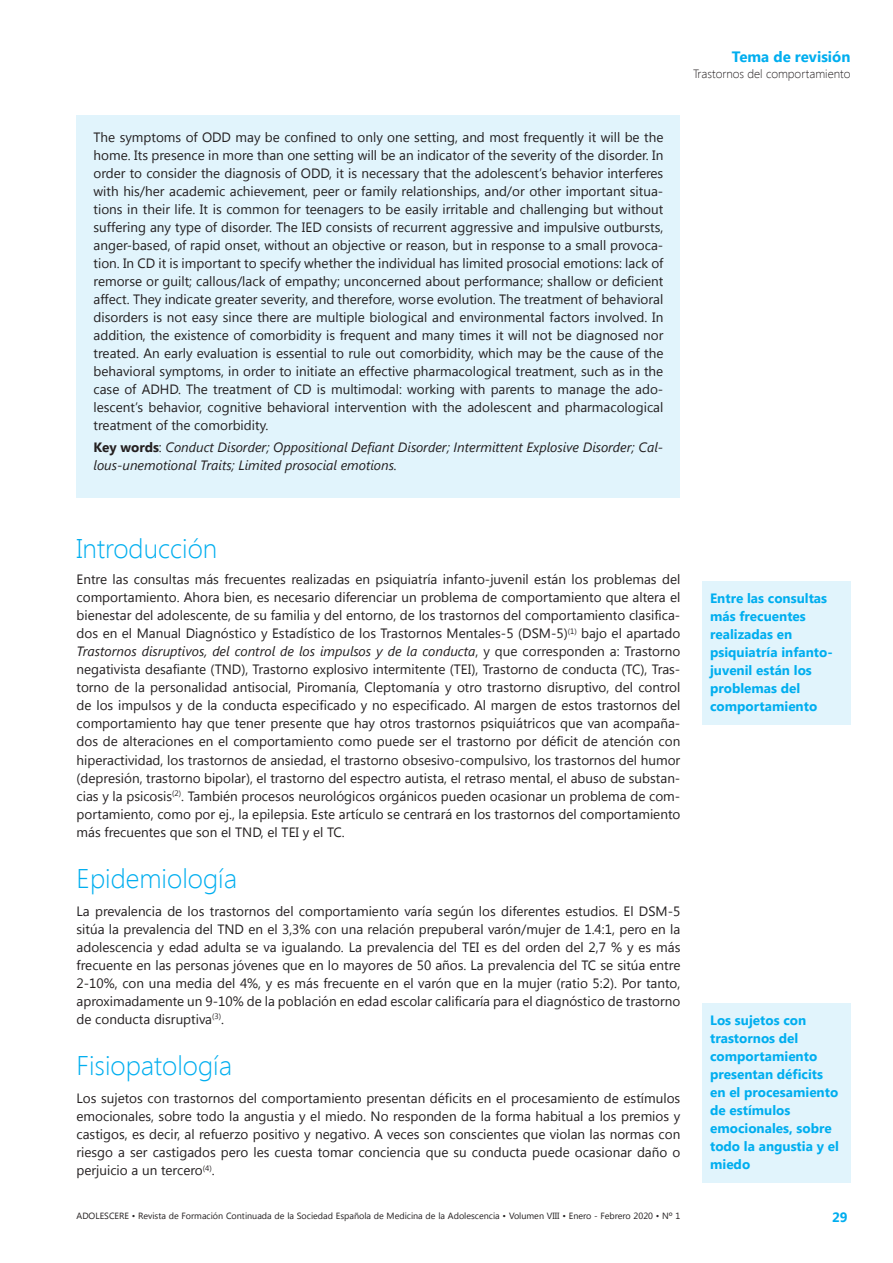
<style>
.page{position:relative;width:893px;height:1263px;background:#fff}
.page>*{position:absolute;margin:0;border:0;box-sizing:border-box;transform-origin:0 0}
._1nivel{font:300 27px "Segoe UI";color:#00aeef}
.t1{font:700 15px "Segoe UI";color:#00aeef}
.t2{font:13.5px/18px "Segoe UI";color:#231f20;text-align:justify}
.t3{font:700 13.5px/18px "Segoe UI";color:#00aeef}
.t4{font:italic 13.5px/18px "Segoe UI";color:#231f20}
.t5{font:300 12px "Segoe UI";color:#231f20}
.t6{font:9px "Segoe UI";color:#231f20}
.s1{font-weight:700;font-style:normal}
.s2{font-style:normal}
.s3{font-style:italic}
</style>
<div class="page">
<div style="left:77px;top:115px;width:603px;height:382px;background:#e1f4fc"></div>
<div style="left:702px;top:581px;width:148px;height:143px;background:#e1f4fc"></div>
<div style="left:702px;top:1003px;width:148px;height:179px;background:#e1f4fc"></div>
<p class="t2" style="left:94px;top:127px;width:571px">The symptoms of ODD may be confined to only one setting, and most frequently it will be the home. Its presence in more than one setting will be an indicator of the severity of the disorder. In order to consider the diagnosis of ODD, it is necessary that the adolescent’s behavior interferes with his/her academic achievement, peer or family relationships, and/or other important situa&shy;tions in their life. It is common for teenagers to be easily irritable and challenging but without suffering any type of disorder. The IED consists of recurrent aggressive and impulsive outbursts, anger-based, of rapid onset, without an objective or reason, but in response to a small provoca&shy;tion. In CD it is important to specify whether the individual has limited prosocial emotions: lack of remorse or guilt; callous/lack of empathy; unconcerned about performance; shallow or deficient affect. They indicate greater severity, and therefore, worse evolution. The treatment of behavioral disorders is not easy since there are multiple biological and environmental factors involved. In addition, the existence of comorbidity is frequent and many times it will not be diagnosed nor treated. An early evaluation is essential to rule out comorbidity, which may be the cause of the behavioral symptoms, in order to initiate an effective pharmacological treatment, such as in the case of ADHD. The treatment of CD is multimodal: working with parents to manage the ado&shy;lescent’s behavior, cognitive behavioral intervention with the adolescent and pharmacological treatment of the comorbidity.</p>
<p class="t4" style="left:94px;top:437px;width:571px"><span class="s1">Key words</span><span class="s2">:</span> Conduct Disorder; Oppositional Defiant Disorder; Intermittent Explosive Disorder; Cal&shy;lous-unemotional Traits; Limited prosocial emotions.</p>
<p class="t1" style="left:732px;top:46px;width:120px">Tema de revisión</p>
<p class="t5" style="left:693px;top:66px;width:159px">Trastornos del comportamiento</p>
<p class="_1nivel" style="left:77px;top:530px;width:142px">Introducción</p>
<p class="t2" style="left:77px;top:570px;width:605px">Entre las consultas más frecuentes realizadas en psiquiatría infanto-juvenil están los problemas del comportamiento. Ahora bien, es necesario diferenciar un problema de comportamiento que altera el bienestar del adolescente, de su familia y del entorno, de los trastornos del comportamiento clasifica&shy;dos en el Manual Diagnóstico y Estadístico de los Trastornos Mentales-5 (DSM-5)<sup>(1)</sup> bajo el apartado <span class="s3">Trastornos disruptivos, del control de los impulsos y de la conducta</span>, y que corresponden a: Trastorno negativista desafiante (TND), Trastorno explosivo intermitente (TEI), Trastorno de conducta (TC), Tras&shy;torno de la personalidad antisocial, Piromanía, Cleptomanía y otro trastorno disruptivo, del control de los impulsos y de la conducta especificado y no especificado. Al margen de estos trastornos del comportamiento hay que tener presente que hay otros trastornos psiquiátricos que van acompaña&shy;dos de alteraciones en el comportamiento como puede ser el trastorno por déficit de atención con hiperactividad, los trastornos de ansiedad, el trastorno obsesivo-compulsivo, los trastornos del humor (depresión, trastorno bipolar), el trastorno del espectro autista, el retraso mental, el abuso de substan&shy;cias y la psicosis<sup>(2)</sup>. También procesos neurológicos orgánicos pueden ocasionar un problema de com&shy;portamiento, como por ej., la epilepsia. Este artículo se centrará en los trastornos del comportamiento más frecuentes que son el TND, el TEI y el TC.</p>
<p class="_1nivel" style="left:77px;top:860px;width:162px">Epidemiología</p>
<p class="t2" style="left:77px;top:901px;width:605px">La prevalencia de los trastornos del comportamiento varía según los diferentes estudios. El DSM-5 sitúa la prevalencia del TND en el 3,3% con una relación prepuberal varón/mujer de 1.4:1, pero en la adolescencia y edad adulta se va igualando. La prevalencia del TEI es del orden del 2,7 % y es más frecuente en las personas jóvenes que en lo mayores de 50 años. La prevalencia del TC se sitúa entre 2-10%, con una media del 4%, y es más frecuente en el varón que en la mujer (ratio 5:2). Por tanto, aproximadamente un 9-10% de la población en edad escolar calificaría para el diagnóstico de trastorno de conducta disruptiva<sup>(3)</sup>.</p>
<p class="_1nivel" style="left:77px;top:1047px;width:157px">Fisiopatología</p>
<p class="t2" style="left:77px;top:1089px;width:605px">Los sujetos con trastornos del comportamiento presentan déficits en el procesamiento de estímulos emocionales, sobre todo la angustia y el miedo. No responden de la forma habitual a los premios y castigos, es decir, al refuerzo positivo y negativo. A veces son conscientes que violan las normas con riesgo a ser castigados pero les cuesta tomar conciencia que su conducta puede ocasionar daño o perjuicio a un tercero<sup>(4)</sup>.</p>
<p class="t3" style="left:710px;top:589px;width:124px">Entre las consultas más frecuentes realizadas en psiquiatría infanto&shy;juvenil están los problemas del comportamiento</p>
<p class="t3" style="left:710px;top:1011px;width:130px">Los sujetos con trastornos del comportamiento presentan déficits en el procesamiento de estímulos emocionales, sobre todo la angustia y el miedo</p>
<p class="t6" style="left:77px;top:1209px;width:605px">ADOLESCERE • Revista de Formación Continuada de la Sociedad Española de Medicina de la Adolescencia • Volumen VIII • Enero - Febrero 2020 • Nº 1</p>
<p class="t3" style="left:832px;top:1207px;width:17px">29</p>
</div>
